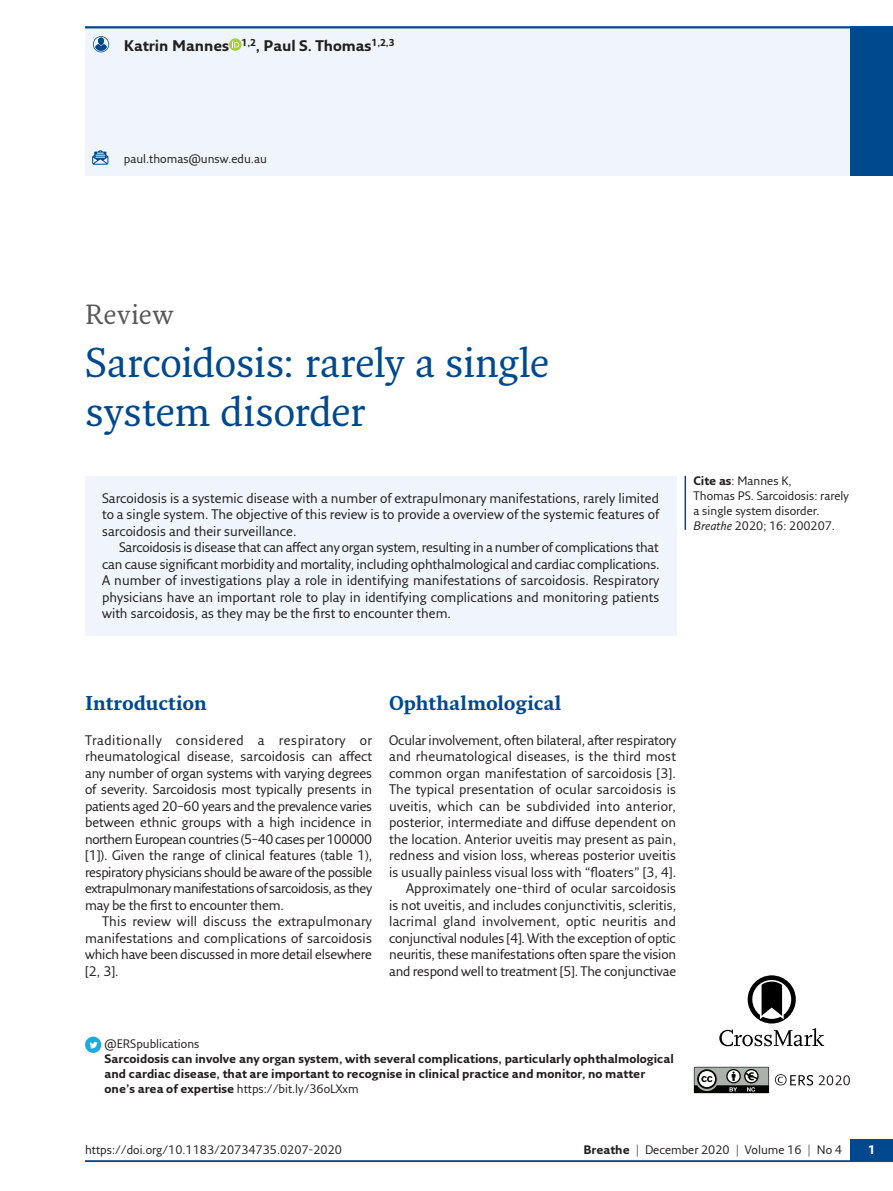
<style>
.page{position:relative;width:893px;height:1191px;background:#fff}
.page>*{position:absolute;margin:0;border:0;box-sizing:border-box;transform-origin:0 0}
.t1{font:40.5px/49.5px "Fresco Std";letter-spacing:-.01em;color:#01498e}
.t2{font:27px "Fresco Pro";letter-spacing:.025em;color:#57585a}
.t3{font:700 19.5px "Fresco Std";color:#01498e}
.t4{font:700 15px "Fresco Sans Pro";color:#231f20}
.t5{font:13.5px/16.5px "Fresco Sans Pro";color:#231f20;text-align:justify}
.t6{font:700 12px/15px "Fresco Sans Pro";color:#231f20}
.t7{font:12px/15px "Fresco Sans Pro";color:#231f20}
.t8{font:700 12px "Fresco Sans Pro";color:#fff}
.s1{font-weight:700}
.s2{font-style:italic}
.s3{font-weight:400}
</style>
<div class="page">
<svg style="left:694px;top:1066px;width:75px;height:27px;background:#767a76"></svg>
<svg style="left:775px;top:1074px;width:38px;height:11px"></svg>
<svg style="left:843px;top:1075px;width:7px;height:10px"></svg>
<svg style="left:819px;top:1075px;width:23px;height:10px"></svg>
<div style="left:844px;top:1076px;width:5px;height:8px;background:#fff;border-radius:50%"></div>
<hr style="left:85px;top:1160px;width:808px;height:2px;background:#01498e">
<div style="left:850px;top:1138px;width:43px;height:23px;background:#01498e"></div>
<div style="left:85px;top:26px;width:808px;height:149px;background:#eff5fb"></div>
<div style="left:850px;top:26px;width:43px;height:149px;background:#01498e"></div>
<svg style="left:92px;top:150px;width:16px;height:15px"></svg>
<svg style="left:93px;top:36px;width:16px;height:16px"></svg>
<svg style="left:85px;top:1036px;width:16px;height:17px"></svg>
<svg style="left:89px;top:1041px;width:9px;height:7px"></svg>
<hr style="left:85px;top:26px;width:808px;height:2px;background:#01498e">
<svg style="left:719px;top:975px;width:105px;height:71px"></svg>
<div style="left:85px;top:476px;width:591px;height:159px;background:#eff5fb"></div>
<hr style="left:684px;top:476px;width:2px;height:54px;background:#01498e">
<svg style="left:229px;top:38px;width:13px;height:13px"></svg>
<svg style="left:232px;top:41px;width:7px;height:6px"></svg>
<p class="t4" style="left:124px;top:36px;width:272px">Katrin Mannes <sup>1,2</sup>, Paul S. Thomas<sup>1,2,3</sup></p>
<p class="t7" style="left:124px;top:151px;width:145px">paul.thomas@unsw.edu.au</p>
<h2 class="t2" style="left:85px;top:297px;width:90px">Review</h2>
<h1 class="t1" style="left:85px;top:336px;width:466px">Sarcoidosis: rarely a single system disorder</h1>
<p class="t5" style="left:102px;top:489px;width:559px">Sarcoidosis is a systemic disease with a number of extrapulmonary manifestations, rarely limited to a single system. The objective of this review is to provide a overview of the systemic features of sarcoidosis and their surveillance.</p>
<p class="t5" style="left:102px;top:539px;width:559px;text-indent:17px">Sarcoidosis is disease that can affect any organ system, resulting in a number of complications that can cause significant morbidity and mortality, including ophthalmological and cardiac complications.<br>A number of investigations play a role in identifying manifestations of sarcoidosis. Respiratory physicians have an important role to play in identifying complications and monitoring patients with sarcoidosis, as they may be the first to encounter them.</p>
<p class="t7" style="left:693px;top:473px;width:157px"><span class="s1">Cite as</span>: Mannes K,<br>Thomas PS. Sarcoidosis: rarely a single system disorder.<br><span class="s2">Breathe</span> 2020; 16: 200207.</p>
<h3 class="t3" style="left:85px;top:691px;width:123px">Introduction</h3>
<p class="t5" style="left:85px;top:731px;width:289px">Traditionally considered a respiratory or rheumatological disease, sarcoidosis can affect any number of organ systems with varying degrees of severity. Sarcoidosis most typically presents in patients aged 20–60 years and the prevalence varies between ethnic groups with a high incidence in northern European countries (5–40 cases per 100000 [1]). Given the range of clinical features (table 1), respiratory physicians should be aware of the possible extrapulmonary manifestations of sarcoidosis, as they may be the first to encounter them.</p>
<p class="t5" style="left:85px;top:913px;width:288px;text-indent:17px">This review will discuss the extrapulmonary manifestations and complications of sarcoidosis which have been discussed in more detail elsewhere [2, 3].</p>
<h3 class="t3" style="left:389px;top:691px;width:174px">Ophthalmological</h3>
<p class="t5" style="left:389px;top:731px;width:289px;text-align:right">Ocular involvement, often bilateral, after respiratory and rheumatological diseases, is the third most common organ manifestation of sarcoidosis [3].<br>The typical presentation of ocular sarcoidosis is uveitis, which can be subdivided into anterior, posterior, intermediate and diffuse dependent on the location. Anterior uveitis may present as pain, redness and vision loss, whereas posterior uveitis is usually painless visual loss with “floaters” [3, 4].<br>Approximately one-third of ocular sarcoidosis<br>is not uveitis, and includes conjunctivitis, scleritis, lacrimal gland involvement, optic neuritis and conjunctival nodules [4]. With the exception of optic neuritis, these manifestations often spare the vision and respond well to treatment [5]. The conjunctivae</p>
<p class="t7" style="left:105px;top:1036px;width:96px">@ERSpublications</p>
<p class="t6" style="left:105px;top:1051px;width:571px">Sarcoidosis can involve any organ system, with several complications, particularly ophthalmological and cardiac disease, that are important to recognise in clinical practice and monitor, no matter one’s area of expertise <span class="s3">https://bit.ly/36oLXxm</span></p>
<p class="t7" style="left:85px;top:1142px;width:258px">https://doi.org/10.1183/20734735.0207-2020</p>
<p class="t7" style="left:583px;top:1142px;width:260px"><span class="s1">Breathe</span> | December 2020 | Volume 16 | No 4</p>
<p class="t8" style="left:868px;top:1142px;width:9px">1</p>
</div>
